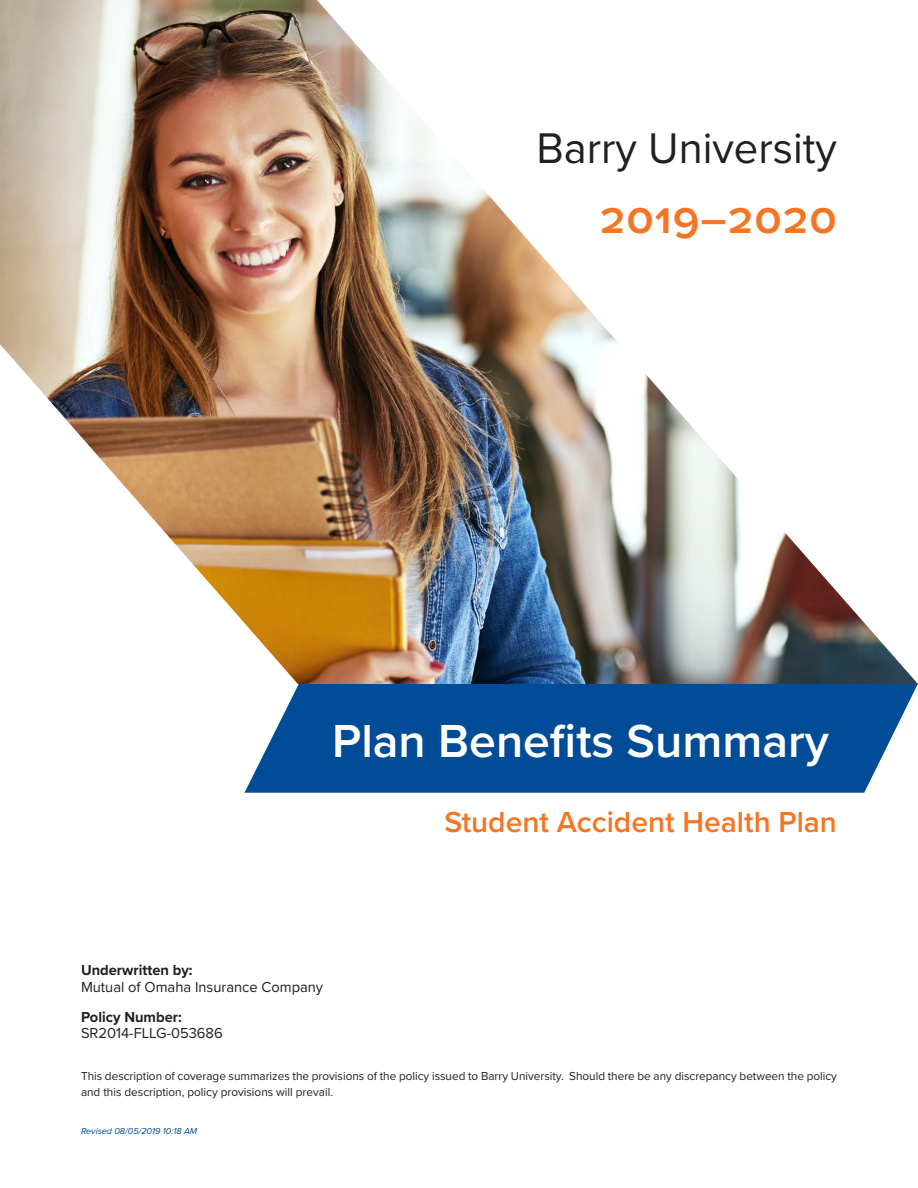
<style>
.page{position:relative;width:918px;height:1188px;background:#fff}
.page>*{position:absolute;margin:0;border:0;box-sizing:border-box;transform-origin:0 0}
.t1{font:600 48px "Proxima Nova";color:#fff}
.t2{font:600 45px "Proxima Nova";letter-spacing:.02em;color:#f57523}
.t3{font:44.55px "Proxima Nova";color:#231f20}
.t4{font:600 30px "Proxima Nova";color:#f57523}
.t5{font:15px "Proxima Nova";color:#231f20}
.t6{font:700 15px "Proxima Nova";color:#231f20}
.t7{font:12px/16.5px "Proxima Nova";color:#231f20}
.t8{font:italic 9px "Proxima Nova";color:#004c97}
</style>
<div class="page">
<svg style="left:245px;top:684px;width:673px;height:109px;background:#145a9f"></svg>
<img style="left:0;top:0;width:918px;height:684px">
<h3 class="t3" style="left:536px;top:115px;width:302px">Barry University</h3>
<h2 class="t2" style="left:600px;top:184px;width:239px">2019–2020</h2>
<h1 class="t1" style="left:332px;top:705px;width:498px">Plan Benefits Summary</h1>
<h3 class="t4" style="left:444px;top:799px;width:394px">Student Accident Health Plan</h3>
<p class="t6" style="left:81px;top:959px;width:113px">Underwritten by:</p>
<p class="t5" style="left:81px;top:976px;width:244px">Mutual of Omaha Insurance Company</p>
<p class="t6" style="left:81px;top:1006px;width:102px">Policy Number:</p>
<p class="t5" style="left:81px;top:1022px;width:143px">SR2014-FLLG-053686</p>
<p class="t7" style="left:81px;top:1067px;width:757px">This description of coverage summarizes the provisions of the policy issued to Barry University. Should there be any discrepancy between the policy and this description, policy provisions will prevail.</p>
<p class="t8" style="left:81px;top:1126px;width:118px">Revised 08/05/2019 10:18 AM</p>
</div>
